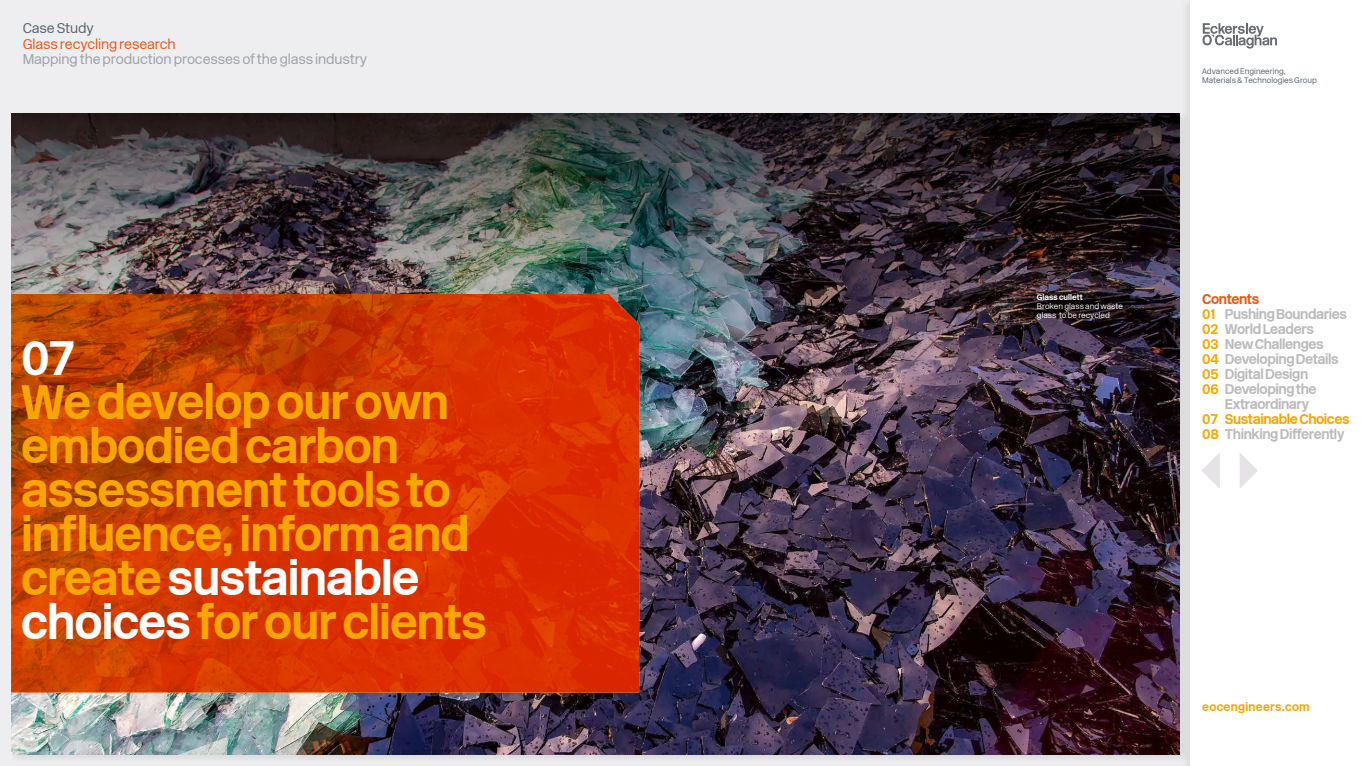
<style>
.page{position:relative;width:1361px;height:766px;background:#fff}
.page>*{position:absolute;margin:0;border:0;box-sizing:border-box;transform-origin:0 0}
.t1{font:700 48px/44px "New Rail Alphabet";letter-spacing:-.02em;color:#f7a600}
.t2{font:700 48px "New Rail Alphabet";color:#fff}
.t3{font:700 14px "New Rail Alphabet";letter-spacing:-.03em;color:#bcbabc}
.t4{font:300 14px "New Rail Alphabet";letter-spacing:-.01em;color:#9b9fa9}
.t5{font:700 14px/15px "New Rail Alphabet";letter-spacing:-.03em;color:#f7a600}
.t6{font:300 14px "New Rail Alphabet";letter-spacing:-.01em;color:#ea560d}
.t7{font:300 14px "New Rail Alphabet";letter-spacing:-.01em;color:#56626f}
.t8{font:700 14px "New Rail Alphabet";letter-spacing:-.03em;color:#ea560d}
.t9{font:700 12px "New Rail Alphabet";letter-spacing:.02em;color:#f7a600}
.t10{font:300 8px/9px "New Rail Alphabet";color:#56626f}
.t11{font:300 8px/9px "New Rail Alphabet";color:#fff}
.t12{font:700 8px "New Rail Alphabet";color:#fff}
.s1{color:#fff}
.s2{color:#f7a600}
.s3{color:#bcbabc}
</style>
<div class="page">
<div style="left:0;top:0;width:1191px;height:765px;background:#eeedef"></div>
<div style="left:10px;top:110px;width:1180px;height:653px;background:#000;opacity:.08"></div>
<img style="left:11px;top:421px;width:1168px;height:333px">
<img style="left:11px;top:113px;width:1168px;height:308px">
<div style="left:1181px;top:0;width:180px;height:765px;background:#000;opacity:.08"></div>
<div style="left:1191px;top:0;width:170px;height:765px;background:#fff"></div>
<svg style="left:1240px;top:453px;width:18px;height:35px"></svg>
<svg style="left:1202px;top:453px;width:18px;height:36px"></svg>
<svg style="left:1202px;top:23px;width:75px;height:26px"></svg>
<svg style="left:11px;top:294px;width:628px;height:398px;background:#d03700"></svg>
<p class="t7" style="left:23px;top:19px;width:73px">Case Study</p>
<p class="t6" style="left:23px;top:34px;width:155px">Glass recycling research</p>
<p class="t4" style="left:23px;top:50px;width:346px">Mapping the production processes of the glass industry</p>
<h1 class="t2" style="left:21px;top:325px;width:55px">07</h1>
<h1 class="t1" style="left:21px;top:379px;width:467px">We develop our own embodied carbon assessment tools to influence,informand create <span class="s1">sustainable choices</span> for our clients</h1>
<p class="t10" style="left:1202px;top:66px;width:116px">Advanced Engineering,<br>Materials &amp; Technologies Group</p>
<p class="t12" style="left:1037px;top:292px;width:47px">Glass cullett</p>
<p class="t11" style="left:1037px;top:301px;width:87px">Broken glass and waste glass to be recycled</p>
<p class="t8" style="left:1202px;top:290px;width:59px">Contents</p>
<p class="t3" style="left:1202px;top:305px;width:146px"><span class="s2">01</span> Pushing Boundaries</p>
<p class="t3" style="left:1202px;top:320px;width:113px"><span class="s2">02</span> World Leaders</p>
<p class="t3" style="left:1202px;top:335px;width:123px"><span class="s2">03</span> New Challenges</p>
<p class="t3" style="left:1202px;top:350px;width:138px"><span class="s2">04</span> Developing Details</p>
<p class="t3" style="left:1202px;top:365px;width:108px"><span class="s2">05</span> Digital Design</p>
<p class="t3" style="left:1202px;top:380px;width:116px"><span class="s2">06</span> Developing the</p>
<p class="t3" style="left:1225px;top:395px;width:86px">Extraordinary</p>
<p class="t5" style="left:1202px;top:412px;width:149px">07 Sustainable Choices<br>08 <span class="s3">ThinkingDifferently</span></p>
<p class="t9" style="left:1202px;top:699px;width:109px">eocengineers.com</p>
</div>
